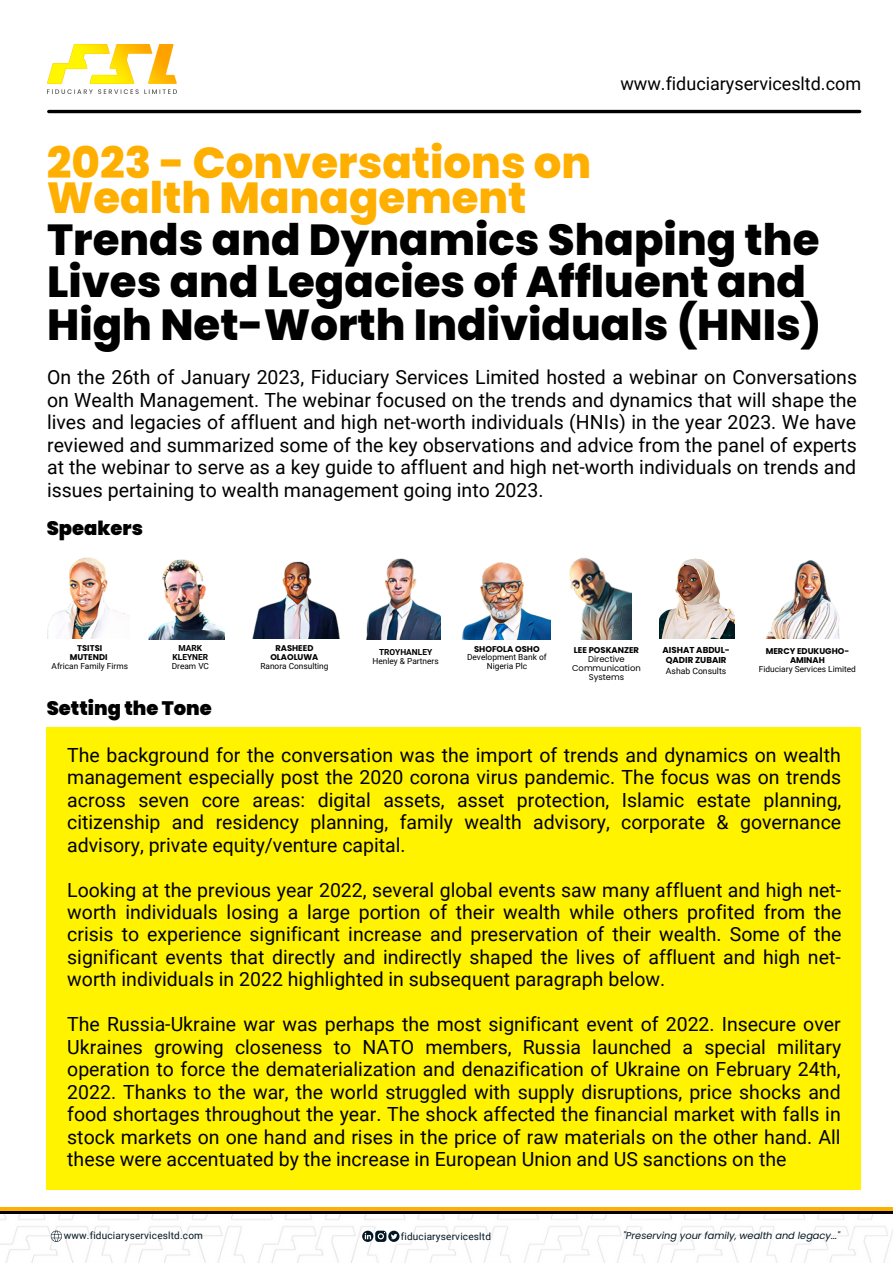
<style>
.page{position:relative;width:893px;height:1264px;background:#fff}
.page>*{position:absolute;margin:0;border:0;box-sizing:border-box;transform-origin:0 0}
.t1{font:800 43.35px/42.8px "Poppins";color:#000}
.t2{font:800 43.35px/34.8px "Poppins";color:#ffaf00}
.t3{font:19.5px/22.5px "Roboto";color:#000;text-align:justify}
.t4{font:900 19.5px "Poppins";color:#000}
.t5{font:18px "Roboto";color:#000}
.t6{font:10.05px "Roboto";letter-spacing:.02em;color:#031623}
.t7{font:italic 9.75px "Poppins";color:#031623}
.t8{font:700 8.55px/10.1px "Poppins";color:#000;text-align:center}
.t9{font:8.55px "Roboto";color:#000}
.t10{font:8.4px/9px "Roboto";color:#000;text-align:center}
.t11{font:700 8.4px/9px "Poppins";color:#000;text-align:center}
.t12{font:8.4px/9.1px "Poppins";color:#000;text-align:center}
.t13{font:700 8.4px/9px "Roboto";color:#000;text-align:center}
</style>
<div class="page">
<hr style="left:49px;top:110px;width:810px;height:3px;background:#000">
<img style="left:47px;top:557px;width:78px;height:82px">
<img style="left:148px;top:559px;width:77px;height:80px">
<img style="left:252px;top:561px;width:88px;height:77px">
<img style="left:366px;top:558px;width:74px;height:81px">
<img style="left:462px;top:562px;width:86px;height:77px">
<img style="left:548px;top:557px;width:83px;height:82px">
<img style="left:659px;top:558px;width:75px;height:81px">
<img style="left:766px;top:560px;width:74px;height:79px">
<img style="left:47px;top:44px;width:129px;height:50px">
<div style="left:47px;top:727px;width:814px;height:462px;background:#fff300"></div>
<div style="left:0;top:1206px;width:892px;height:56px;background:#ffaf00"></div>
<div style="left:0;top:1211px;width:892px;height:51px;background:#000"></div>
<img style="left:0;top:1214px;width:892px;height:48px">
<svg style="left:362px;top:1230px;width:37px;height:11px"></svg>
<svg style="left:51px;top:1230px;width:11px;height:11px"></svg>
<p class="t5" style="left:620px;top:73px;width:242px">www.fiduciaryservicesltd.com</p>
<h1 class="t2" style="left:47px;top:146px;width:546px">2023 - Conversations on<br>Wealth Management</h1>
<h1 class="t1" style="left:47px;top:218px;width:775px">Trends and Dynamics Shaping the<br>Lives and Legacies of Affluent and<br>High Net-Worth Individuals (HNIs)</h1>
<p class="t3" style="left:47px;top:366px;width:811px">On the 26th of January 2023, Fiduciary Services Limited hosted a webinar on Conversations on Wealth Management. The webinar focused on the trends and dynamics that will shape the lives and legacies of affluent and high net-worth individuals (HNIs) in the year 2023. We have reviewed and summarized some of the key observations and advice from the panel of experts at the webinar to serve as a key guide to affluent and high net-worth individuals on trends and issues pertaining to wealth management going into 2023.</p>
<p class="t4" style="left:47px;top:514px;width:98px">Speakers</p>
<p class="t11" style="left:70px;top:644px;width:39px">TSITSI<br>MUTENDI</p>
<p class="t10" style="left:52px;top:661px;width:78px">African Family Firms</p>
<p class="t13" style="left:172px;top:643px;width:37px">MARK<br>KLEYNER</p>
<p class="t10" style="left:172px;top:661px;width:39px">Dream VC</p>
<p class="t4" style="left:47px;top:694px;width:166px">Setting the Tone</p>
<p class="t11" style="left:270px;top:644px;width:50px">RASHEED<br>OLAOLUWA</p>
<p class="t10" style="left:260px;top:661px;width:70px">Ranora Consulting</p>
<p class="t13" style="left:379px;top:647px;width:55px">TROYHANLEY</p>
<p class="t10" style="left:372px;top:656px;width:68px">Henley &amp; Partners</p>
<p class="t11" style="left:474px;top:644px;width:67px">SHOFOLA OSHO</p>
<p class="t10" style="left:467px;top:653px;width:81px">Development Bank of<br>Nigeria Plc</p>
<p class="t11" style="left:573px;top:645px;width:67px">LEE POSKANZER</p>
<p class="t12" style="left:572px;top:654px;width:70px">Directive<br>Communication<br>Systems</p>
<p class="t8" style="left:662px;top:644px;width:69px">AISHAT ABDUL-<br>QADIR ZUBAIR</p>
<p class="t9" style="left:666px;top:665px;width:62px">Ashab Consults</p>
<p class="t11" style="left:765px;top:646px;width:85px">MERCY EDUKUGHO-<br>AMINAH</p>
<p class="t10" style="left:758px;top:664px;width:98px">Fiduciary Services Limited</p>
<p class="t3" style="left:67px;top:743px;width:775px">The background for the conversation was the import of trends and dynamics on wealth management especially post the 2020 corona virus pandemic. The focus was on trends across seven core areas: digital assets, asset protection, Islamic estate planning, citizenship and residency planning, family wealth advisory, corporate &amp; governance advisory, private equity/venture capital.</p>
<p class="t3" style="left:67px;top:878px;width:775px">Looking at the previous year 2022, several global events saw many affluent and high net&shy;worth individuals losing a large portion of their wealth while others profited from the crisis to experience significant increase and preservation of their wealth. Some of the significant events that directly and indirectly shaped the lives of affluent and high net&shy;worth individuals in 2022 highlighted in subsequent paragraph below.</p>
<p class="t3" style="left:67px;top:1013px;width:775px">The Russia-Ukraine war was perhaps the most significant event of 2022. Insecure over Ukraines growing closeness to NATO members, Russia launched a special military operation to force the dematerialization and denazification of Ukraine on February 24th, 2022. Thanks to the war, the world struggled with supply disruptions, price shocks and food shortages throughout the year. The shock affected the financial market with falls in stock markets on one hand and rises in the price of raw materials on the other hand. All these were accentuated by the increase in European Union and US sanctions on the</p>
<p class="t6" style="left:64px;top:1229px;width:141px">www.fiduciaryservicesltd.com</p>
<p class="t6" style="left:400px;top:1230px;width:92px">fiduciaryservicesltd</p>
<p class="t7" style="left:623px;top:1228px;width:218px">"Preserving your family, wealth and legacy..."</p>
</div>
